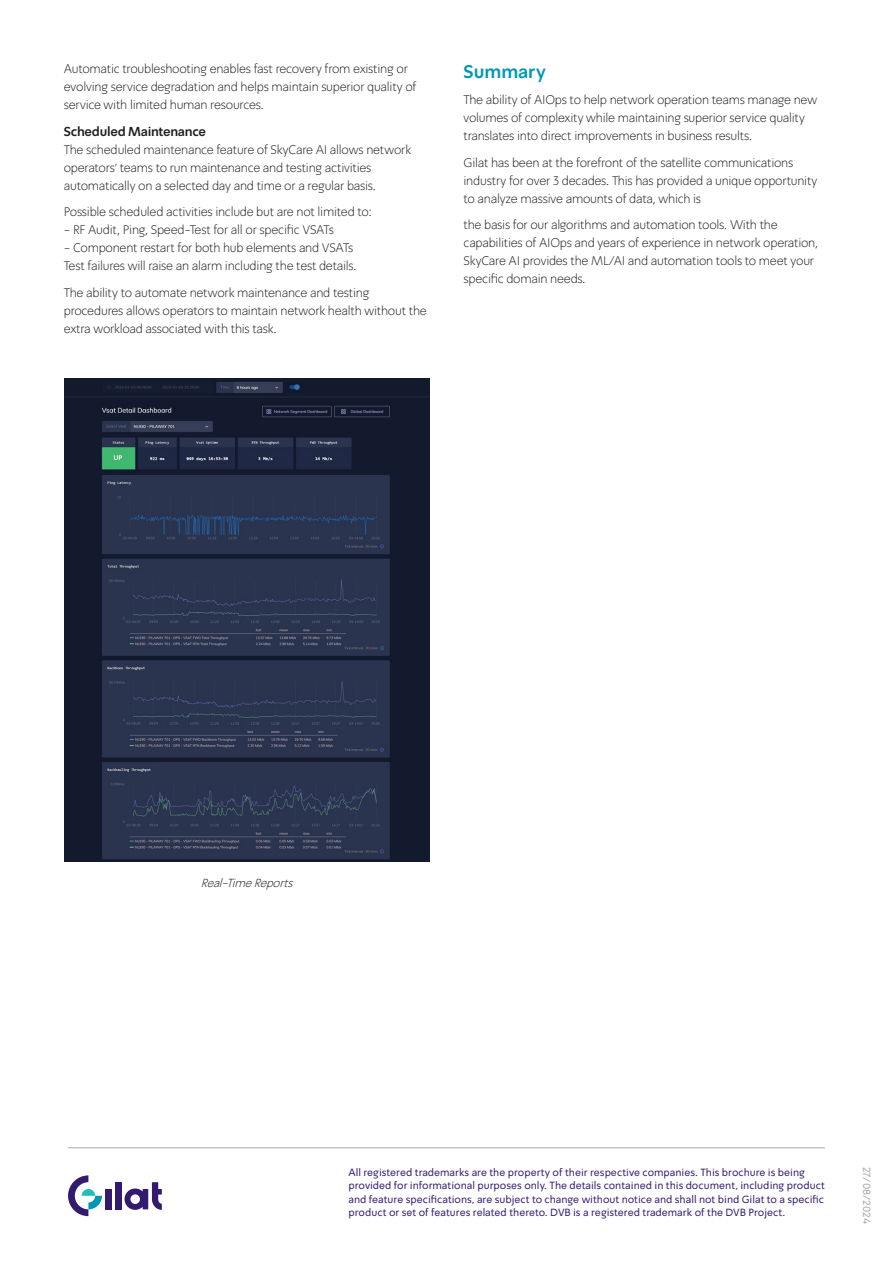
<style>
.page{position:relative;width:893px;height:1263px;background:#fff}
.page>*{position:absolute;margin:0;border:0;box-sizing:border-box;transform-origin:0 0}
.t1{font:700 18px "Simpler Pro";color:#0098b3}
.t2{font:300 12.75px/18px "Simpler Pro";letter-spacing:-.02em;color:#231f20}
.t3{font:italic 300 12px "Simpler Pro";color:#231f20}
.t4{font:10.5px/13.5px "Simpler Pro";color:#331a6f}
.t5{font:10.5px "Simpler Pro";color:#a8a9ad}
.s1{font-weight:700}
</style>
<div class="page">
<img style="left:64px;top:379px;width:365px;height:482px">
<svg style="left:68px;top:1175px;width:34px;height:41px"></svg>
<div style="left:105px;top:1189px;width:6px;height:20px;background:#331a6f"></div>
<div style="left:115px;top:1182px;width:6px;height:27px;background:#331a6f"></div>
<svg style="left:125px;top:1182px;width:37px;height:28px"></svg>
<hr style="left:68px;top:1147px;width:757px;height:1px;background:#a8a9ad">
<p class="t2" style="left:64px;top:60px;width:354px">Automatic troubleshooting enables fast recovery from existing or evolving service degradation and helps maintain superior quality of service with limited human resources.</p>
<p class="t2" style="left:64px;top:122px;width:349px"><span class="s1">Scheduled Maintenance<br></span>The scheduled maintenance feature of SkyCare AI allows network operators’ teams to run maintenance and testing activities automatically on a selected day and time or a regular basis.</p>
<p class="t2" style="left:64px;top:203px;width:309px">Possible scheduled activities include but are not limited to:</p>
<p class="t2" style="left:64px;top:221px;width:272px">- RF Audit, Ping, Speed-Test for all or specific VSATs</p>
<p class="t2" style="left:64px;top:239px;width:294px">- Component restart for both hub elements and VSATs<br>Test failures will raise an alarm including the test details.</p>
<p class="t2" style="left:64px;top:283px;width:365px">The ability to automate network maintenance and testing procedures allows operators to maintain network health without the extra workload associated with this task.</p>
<p class="t1" style="left:463px;top:60px;width:84px">Summary</p>
<p class="t2" style="left:463px;top:91px;width:355px">The ability of AIOps to help network operation teams manage new volumes of complexity while maintaining superior service quality translates into direct improvements in business results.</p>
<p class="t2" style="left:463px;top:153px;width:355px">Gilat has been at the forefront of the satellite communications industry for over 3 decades. This has provided a unique opportunity to analyze massive amounts of data, which is</p>
<p class="t2" style="left:463px;top:216px;width:356px">the basis for our algorithms and automation tools. With the capabilities of AIOps and years of experience in network operation, SkyCare AI provides the ML/AI and automation tools to meet your specific domain needs.</p>
<p class="t3" style="left:201px;top:875px;width:97px">Real Time Reports</p>
<p class="t3" style="left:221px;top:875px;width:12px">-</p>
<p class="t4" style="left:348px;top:1165px;width:478px">All registered trademarks are the property of their respective companies. This brochure is being provided for informational purposes only. The details contained in this document, including product and feature specifications, are subject to change without notice and shall not bind Gilat to a specific product or set of features related thereto. DVB is a registered trademark of the DVB Project.</p>
<p class="t5" style="left:873px;top:1167px;width:59px;rotate:90deg">27/08/2024</p>
</div>
